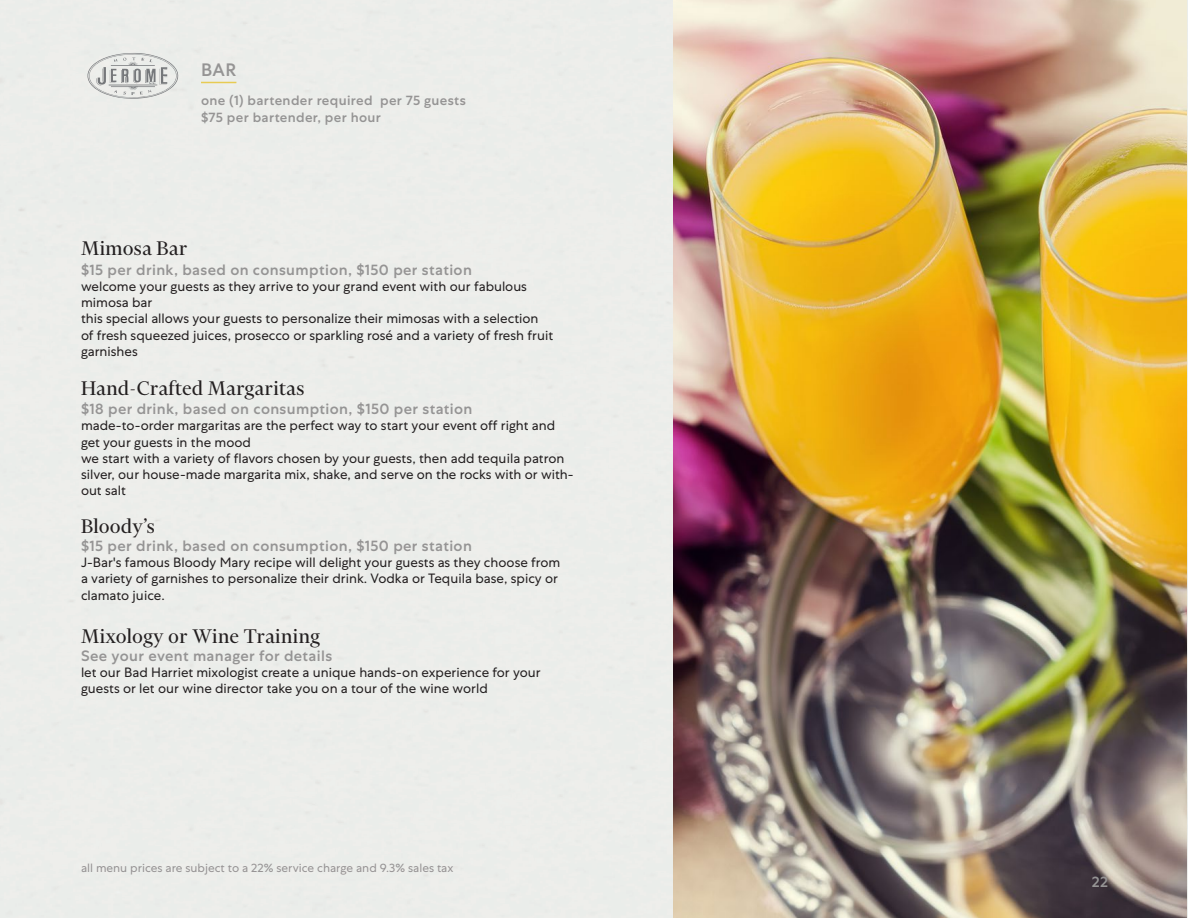
<style>
.page{position:relative;width:1188px;height:918px;background:#ecedea}
.page>*{position:absolute;margin:0;border:0;box-sizing:border-box;transform-origin:0 0}
.t1{font:22.5px "Financier Display";letter-spacing:.025em;color:#231f20}
.t2{font:500 18px "Centra No 1";color:#959494}
.t3{font:500 15px "Centra No 1";letter-spacing:.025em;color:#959494}
.t4{font:13.5px/16.2px "Centra No 1";color:#231f20}
.t5{font:500 13.5px "Centra No 1";letter-spacing:.025em;color:#959494}
.t6{font:12px "Centra No 1";color:#969394}
</style>
<div class="page">
<img style="left:674px;top:0;width:512px;height:918px">
<hr style="left:201px;top:82px;width:35px;height:1px;background:#e7cb53">
<svg style="left:86px;top:53px;width:94px;height:46px;background:#d5d6d5"></svg>
<p class="t2" style="left:201px;top:59px;width:37px">BAR</p>
<p class="t5" style="left:201px;top:92px;width:266px">one (1) bartender required per 75 guests</p>
<p class="t5" style="left:201px;top:110px;width:182px">$75 per bartender, per hour</p>
<p class="t1" style="left:81px;top:237px;width:108px">Mimosa Bar</p>
<p class="t3" style="left:81px;top:261px;width:392px">$15 per drink, based on consumption, $150 per station</p>
<p class="t4" style="left:81px;top:278px;width:447px">welcome your guests as they arrive to your grand event with our fabulous mimosa bar</p>
<p class="t4" style="left:81px;top:311px;width:474px">this special allows your guests to personalize their mimosas with a selection of fresh squeezed juices, prosecco or sparkling rosé and a variety of fresh fruit garnishes</p>
<p class="t1" style="left:81px;top:376px;width:225px">Hand-Crafted Margaritas</p>
<p class="t3" style="left:81px;top:400px;width:393px">$18 per drink, based on consumption, $150 per station</p>
<p class="t4" style="left:81px;top:418px;width:476px">made-to-order margaritas are the perfect way to start your event off right and get your guests in the mood</p>
<p class="t4" style="left:81px;top:450px;width:494px">we start with a variety of flavors chosen by your guests, then add tequila patron silver, our house-made margarita mix, shake, and serve on the rocks with or with&shy;out salt</p>
<p class="t1" style="left:81px;top:515px;width:75px">Bloody’s</p>
<p class="t3" style="left:81px;top:537px;width:392px">$15 per drink, based on consumption, $150 per station</p>
<p class="t4" style="left:81px;top:554px;width:481px">J-Bar's famous Bloody Mary recipe will delight your guests as they choose from a variety of garnishes to personalize their drink. Vodka or Tequila base, spicy or clamato juice.</p>
<p class="t1" style="left:81px;top:624px;width:240px">Mixology or Wine Training</p>
<p class="t3" style="left:81px;top:647px;width:253px">See your event manager for details</p>
<p class="t4" style="left:81px;top:664px;width:461px">let our Bad Harriet mixologist create a unique hands-on experience for your guests or let our wine director take you on a tour of the wine world</p>
<p class="t6" style="left:81px;top:861px;width:374px">all menu prices are subject to a 22% service charge and 9.3% sales tax</p>
<p class="t3" style="left:1092px;top:873px;width:18px">22</p>
</div>
